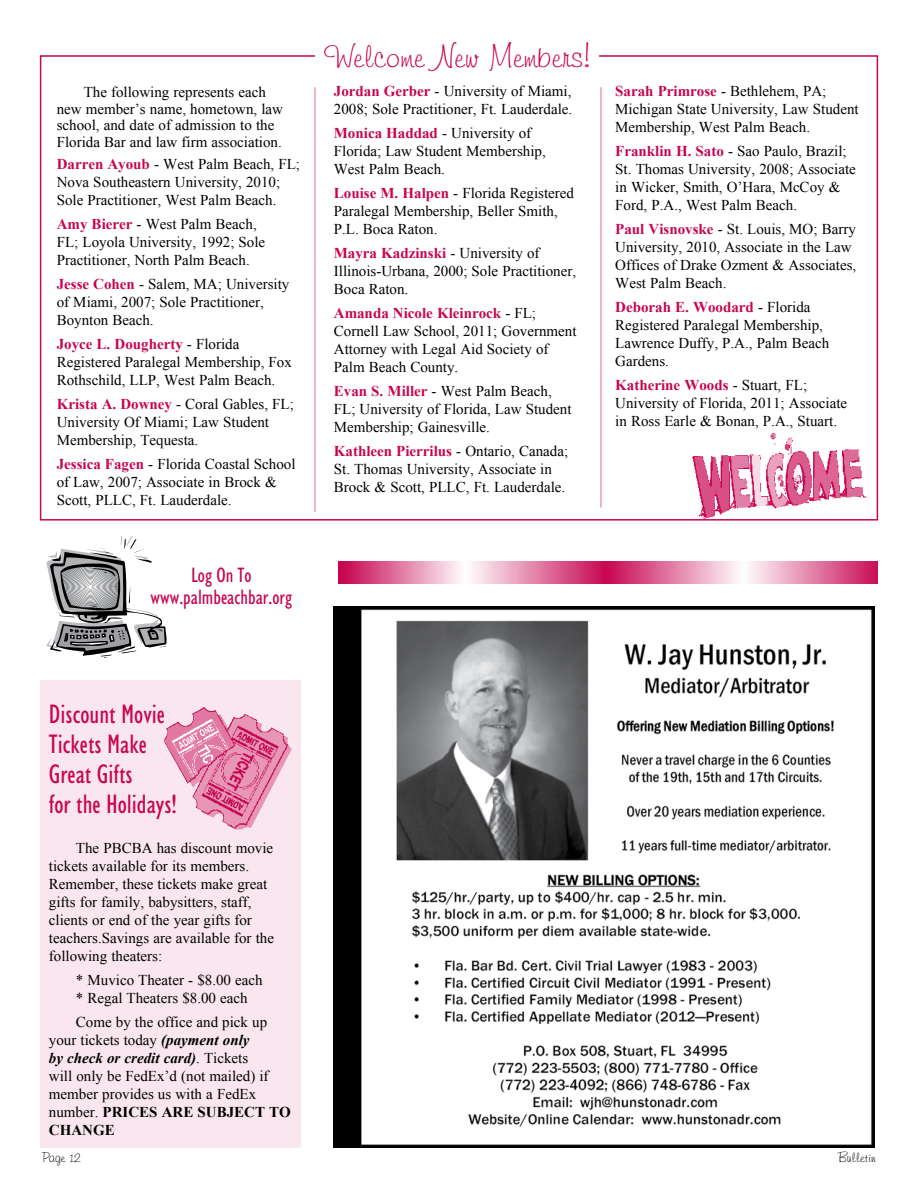
<style>
.page{position:relative;width:918px;height:1188px;background:#fff}
.page>*{position:absolute;margin:0;border:0;box-sizing:border-box;transform-origin:0 0}
.t1{font:31.5px "Freehand 591 BT Regular A";color:#c60651}
.t2{font:condensed 27px/30px "Humanist 521 BT";color:#c60651}
.t3{font:condensed 21px/22.5px "Humanist 521 BT";color:#c60651;text-align:center}
.t4{font:15px/18px "Times New Roman";color:#000}
.t5{font:13.5px "Freehand 591 BT Regular A";color:#000}
.s1{font-weight:700;color:#c60651}
.s2{font-weight:700;font-style:italic}
.s3{font-weight:700}
</style>
<div class="page">
<img style="left:692px;top:433px;width:175px;height:85px">
<svg style="left:46px;top:536px;width:121px;height:122px"></svg>
<hr style="left:314px;top:87px;width:2px;height:425px;background:#e89cb9">
<hr style="left:600px;top:87px;width:2px;height:421px;background:#e89cb9">
<svg style="left:339px;top:562px;width:539px;height:21px;background:#e282a7"></svg>
<img style="left:334px;top:606px;width:541px;height:541px">
<div style="left:40px;top:680px;width:262px;height:468px;background:#f9e6ee"></div>
<img style="left:164px;top:707px;width:128px;height:122px">
<p class="t4" style="left:57px;top:84px;width:228px;line-height:16.5px;text-indent:27px">The following represents each new member’s name, hometown, law school, and date of admission to the Florida Bar and law firm association.</p>
<p class="t4" style="left:57px;top:155px;width:245px"><span class="s1">Darren Ayoub</span> - West Palm Beach, FL;<br>Nova Southeastern University, 2010;<br>Sole Practitioner, West Palm Beach.</p>
<p class="t4" style="left:57px;top:215px;width:210px"><span class="s1">Amy Bierer</span> - West Palm Beach,<br>FL; Loyola University, 1992; Sole<br>Practitioner, North Palm Beach.</p>
<p class="t4" style="left:57px;top:275px;width:234px"><span class="s1">Jesse Cohen</span> - Salem, MA; University of Miami, 2007; Sole Practitioner,<br>Boynton Beach.</p>
<p class="t4" style="left:57px;top:335px;width:237px"><span class="s1">Joyce L. Dougherty</span> - Florida<br>Registered Paralegal Membership, Fox<br>Rothschild, LLP, West Palm Beach.</p>
<p class="t4" style="left:57px;top:395px;width:239px"><span class="s1">Krista A. Downey</span> - Coral Gables, FL;<br>University Of Miami; Law Student<br>Membership, Tequesta.</p>
<p class="t4" style="left:57px;top:455px;width:240px"><span class="s1">Jessica Fagen</span> - Florida Coastal School of Law, 2007; Associate in Brock &amp;<br>Scott, PLLC, Ft. Lauderdale.</p>
<h3 class="t3" style="left:151px;top:564px;width:143px">Log On To www.palmbeachbar.org</h3>
<h1 class="t1" style="left:325px;top:37px;width:268px">Welcome New Members!</h1>
<p class="t4" style="left:334px;top:82px;width:240px"><span class="s1">Jordan Gerber</span> - University of Miami,<br>2008; Sole Practitioner, Ft. Lauderdale.</p>
<p class="t4" style="left:334px;top:124px;width:213px"><span class="s1">Monica Haddad</span> - University of<br>Florida; Law Student Membership,<br>West Palm Beach.</p>
<p class="t4" style="left:334px;top:184px;width:242px"><span class="s1">Louise M. Halpen</span> - Florida Registered<br>Paralegal Membership, Beller Smith,<br>P.L. Boca Raton.</p>
<p class="t4" style="left:334px;top:244px;width:244px"><span class="s1">Mayra Kadzinski</span> - University of<br>Illinois-Urbana, 2000; Sole Practitioner,<br>Boca Raton.</p>
<p class="t4" style="left:334px;top:304px;width:244px"><span class="s1">Amanda Nicole Kleinrock</span> - FL;<br>Cornell Law School, 2011; Government<br>Attorney with Legal Aid Society of<br>Palm Beach County.</p>
<p class="t4" style="left:334px;top:382px;width:239px"><span class="s1">Evan S. Miller</span> - West Palm Beach,<br>FL; University of Florida, Law Student<br>Membership; Gainesville.</p>
<p class="t4" style="left:334px;top:442px;width:236px"><span class="s1">Kathleen Pierrilus</span> - Ontario, Canada;<br>St. Thomas University, Associate in<br>Brock &amp; Scott, PLLC, Ft. Lauderdale.</p>
<p class="t4" style="left:615px;top:82px;width:245px"><span class="s1">Sarah Primrose</span> - Bethlehem, PA;<br>Michigan State University, Law Student<br>Membership, West Palm Beach.</p>
<p class="t4" style="left:615px;top:142px;width:242px"><span class="s1">Franklin H. Sato</span> - Sao Paulo, Brazil; St. Thomas University, 2008; Associate in Wicker, Smith, O’Hara, McCoy &amp; Ford, P.A., West Palm Beach.</p>
<p class="t4" style="left:615px;top:220px;width:242px"><span class="s1">Paul Visnovske</span> - St. Louis, MO; Barry<br>University, 2010, Associate in the Law<br>Offices of Drake Ozment &amp; Associates,<br>West Palm Beach.</p>
<p class="t4" style="left:615px;top:298px;width:215px"><span class="s1">Deborah E. Woodard</span> - Florida<br>Registered Paralegal Membership,<br>Lawrence Duffy, P.A., Palm Beach<br>Gardens.</p>
<p class="t4" style="left:615px;top:376px;width:233px"><span class="s1">Katherine Woods</span> - Stuart, FL;<br>University of Florida, 2011; Associate in Ross Earle &amp; Bonan, P.A., Stuart.</p>
<h2 class="t2" style="left:49px;top:698px;width:130px">Discount Movie<br>Tickets Make<br>Great Gifts<br>for the Holidays!</h2>
<p class="t4" style="left:49px;top:839px;width:227px;text-indent:27px">The PBCBA has discount movie tickets available for its members.<br>Remember, these tickets make great gifts for family, babysitters, staff, clients or end of the year gifts for teachers.Savings are available for the following theaters:</p>
<p class="t4" style="left:76px;top:971px;width:188px">* Muvico Theater - $8.00 each * Regal Theaters $8.00 each</p>
<p class="t4" style="left:49px;top:1013px;width:243px;text-indent:27px">Come by the office and pick up your tickets today <span class="s2">(payment only<br>by check or credit card)</span>. Tickets<br>will only be FedEx’d (not mailed) if member provides us with a FedEx number. <span class="s3">PRICES ARE SUBJECT TO<br>CHANGE</span></p>
<p class="t5" style="left:42px;top:1149px;width:40px">Page 12</p>
<p class="t5" style="left:838px;top:1149px;width:39px">Bulletin</p>
</div>
